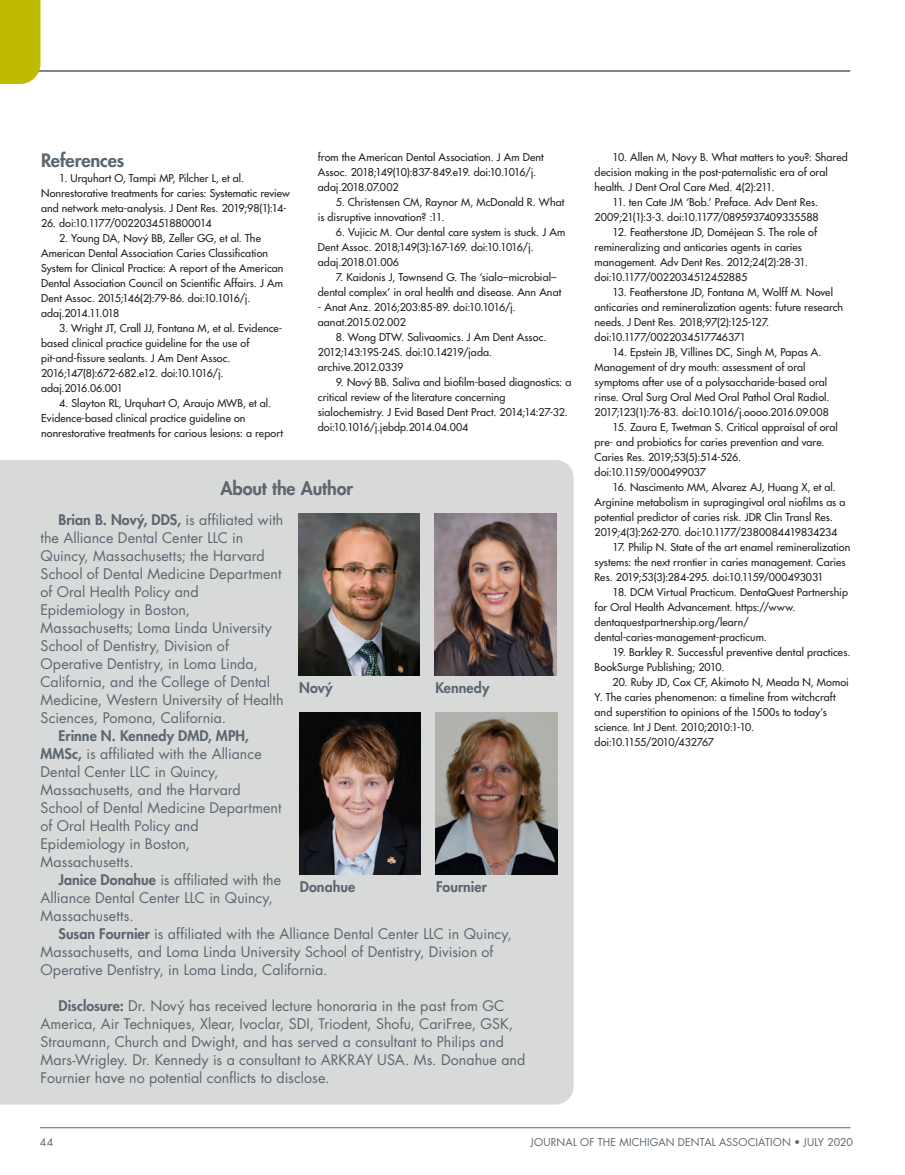
<style>
.page{position:relative;width:905px;height:1175px;background:#fff}
.page>*{position:absolute;margin:0;border:0;box-sizing:border-box;transform-origin:0 0}
.AUTHOR-Subhead{font:800 18px "Futura Std";letter-spacing:-.005em;color:#5b6670}
.Subhead{font:800 18px "Futura Std";letter-spacing:-.005em;color:#5a6670}
.New_text{font:14.25px/18px "Futura Std";letter-spacing:.005em;color:#5b6670}
.New_text-2{font:800 14.25px "Futura Std";letter-spacing:.005em;color:#5b6670}
.Text-References{font:500 10.5px/15px "Futura Std";letter-spacing:.005em;color:#231f20}
.FOLIO{font:10.5px "Futura Std";letter-spacing:.015em;color:#5a6670}
.s1{font-weight:800}
</style>
<div class="page">
<hr style="left:40px;top:1127px;width:810px;height:1px;background:#5a6670">
<hr style="left:0;top:70px;width:850px;height:1px;background:#5a6670">
<hr style="left:0;top:71px;width:850px;height:1px;background:#5a6670">
<div style="left:0;top:0;width:40px;height:84px;background:#bebb00"></div>
<div style="left:0;top:460px;width:573px;height:644px;background:#d8d9d9"></div>
<img style="left:434px;top:513px;width:122px;height:162px">
<img style="left:435px;top:712px;width:122px;height:162px">
<img style="left:298px;top:513px;width:122px;height:162px">
<img style="left:299px;top:713px;width:121px;height:162px">
<p class="Subhead" style="left:41px;top:149px;width:85px">References</p>
<p class="Text-References" style="left:41px;top:170px;width:250px;text-indent:18px">1. Urquhart O, Tampi MP, Pilcher L, et al.<br>Nonrestorative treatments for caries: Systematic review and network meta-analysis. J Dent Res. 2019;98(1):14-</p>
<p class="Text-References" style="left:41px;top:215px;width:172px">26. doi:10.1177/0022034518800014</p>
<p class="Text-References" style="left:41px;top:230px;width:244px;text-indent:18px">2. Young DA, Nový BB, Zeller GG, et al. The American Dental Association Caries Classification System for Clinical Practice: A report of the American Dental Association Council on Scientific Affairs. J Am Dent Assoc. 2015;146(2):79-86. doi:10.1016/j. adaj.2014.11.018</p>
<p class="Text-References" style="left:41px;top:320px;width:243px;text-indent:18px">3. Wright JT, Crall JJ, Fontana M, et al. Evidence&shy;based clinical practice guideline for the use of pit-and-fissure sealants. J Am Dent Assoc.<br>2016;147(8):672-682.e12. doi:10.1016/j. adaj.2016.06.001</p>
<p class="Text-References" style="left:41px;top:395px;width:243px;text-indent:18px">4. Slayton RL, Urquhart O, Araujo MWB, et al.<br>Evidence-based clinical practice guideline on nonrestorative treatments for carious lesions: a report</p>
<p class="Text-References" style="left:318px;top:149px;width:227px">from the American Dental Association. J Am Dent<br>Assoc. 2018;149(10):837-849.e19. doi:10.1016/j. adaj.2018.07.002</p>
<p class="Text-References" style="left:318px;top:194px;width:248px;text-indent:18px">5. Christensen CM, Raynor M, McDonald R. What is disruptive innovation? :11.</p>
<p class="Text-References" style="left:318px;top:224px;width:249px;text-indent:18px">6. Vujicic M. Our dental care system is stuck. J Am<br>Dent Assoc. 2018;149(3):167-169. doi:10.1016/j. adaj.2018.01.006</p>
<p class="Text-References" style="left:318px;top:269px;width:245px;text-indent:18px">7. Kaidonis J, Townsend G. The ‘sialo–microbial– dental complex’ in oral health and disease. Ann Anat</p>
<p class="Text-References" style="left:318px;top:299px;width:199px">- Anat Anz. 2016;203:85-89. doi:10.1016/j. aanat.2015.02.002</p>
<p class="Text-References" style="left:318px;top:329px;width:230px;text-indent:18px">8. Wong DTW. Salivaomics. J Am Dent Assoc.<br>2012;143:19S-24S. doi:10.14219/jada. archive.2012.0339</p>
<p class="Text-References" style="left:318px;top:374px;width:255px;text-indent:18px">9. Nový BB. Saliva and biofilm-based diagnostics: a critical review of the literature concerning sialochemistry. J Evid Based Dent Pract. 2014;14:27-32. doi:10.1016/j.jebdp.2014.04.004</p>
<p class="AUTHOR-Subhead" style="left:220px;top:477px;width:134px">About the Author</p>
<p class="New_text" style="left:41px;top:511px;width:244px;text-indent:18px"><span class="s1">Brian B. Nový, DDS,</span> is affiliated with the Alliance Dental Center LLC in Quincy, Massachusetts; the Harvard School of Dental Medicine Department of Oral Health Policy and Epidemiology in Boston, Massachusetts; Loma Linda University School of Dentistry, Division of Operative Dentistry, in Loma Linda, California, and the College of Dental Medicine, Western University of Health Sciences, Pomona, California.</p>
<p class="New_text" style="left:41px;top:727px;width:242px;text-indent:18px"><span class="s1">Erinne N. Kennedy DMD, MPH,<br>MMSc,</span> is affiliated with the Alliance<br>Dental Center LLC in Quincy,<br>Massachusetts, and the Harvard<br>School of Dental Medicine Department of Oral Health Policy and<br>Epidemiology in Boston,<br>Massachusetts.</p>
<p class="New_text" style="left:41px;top:871px;width:242px;text-indent:18px"><span class="s1">Janice Donahue</span> is affiliated with the<br>Alliance Dental Center LLC in Quincy,<br>Massachusetts.</p>
<p class="New_text" style="left:41px;top:925px;width:473px;text-indent:18px"><span class="s1">Susan Fournier</span> is affiliated with the Alliance Dental Center LLC in Quincy,<br>Massachusetts, and Loma Linda University School of Dentistry, Division of<br>Operative Dentistry, in Loma Linda, California.</p>
<p class="New_text" style="left:41px;top:997px;width:486px;text-indent:18px"><span class="s1">Disclosure:</span> Dr. Nový has received lecture honoraria in the past from GC America, Air Techniques, Xlear, Ivoclar, SDI, Triodent, Shofu, CariFree, GSK, Straumann, Church and Dwight, and has served a consultant to Philips and Mars-Wrigley. Dr. Kennedy is a consultant to ARKRAY USA. Ms. Donahue and Fournier have no potential conflicts to disclose.</p>
<p class="New_text-2" style="left:435px;top:678px;width:56px">Kennedy</p>
<p class="New_text-2" style="left:299px;top:678px;width:35px">Nový</p>
<p class="New_text-2" style="left:300px;top:878px;width:57px">Donahue</p>
<p class="New_text-2" style="left:436px;top:878px;width:52px">Fournier</p>
<p class="Text-References" style="left:594px;top:149px;width:255px;text-indent:18px">10. Allen M, Novy B. What matters to you?: Shared decision making in the post-paternalistic era of oral health. J Dent Oral Care Med. 4(2):211.</p>
<p class="Text-References" style="left:594px;top:194px;width:226px;text-align:right">11. ten Cate JM ‘Bob.’ Preface. Adv Dent Res.<br>2009;21(1):3-3. doi:10.1177/0895937409335588</p>
<p class="Text-References" style="left:594px;top:224px;width:224px;text-indent:18px">12. Featherstone JD, Doméjean S. The role of remineralizing and anticaries agents in caries management. Adv Dent Res. 2012;24(2):28-31. doi:10.1177/0022034512452885</p>
<p class="Text-References" style="left:594px;top:284px;width:250px;text-indent:18px">13. Featherstone JD, Fontana M, Wolff M. Novel anticaries and remineralization agents: future research needs. J Dent Res. 2018;97(2):125-127. doi:10.1177/0022034517746371</p>
<p class="Text-References" style="left:594px;top:344px;width:236px;text-indent:18px">14. Epstein JB, Villines DC, Singh M, Papas A.<br>Management of dry mouth: assessment of oral symptoms after use of a polysaccharide-based oral rinse. Oral Surg Oral Med Oral Pathol Oral Radiol.<br>2017;123(1):76-83. doi:10.1016/j.oooo.2016.09.008</p>
<p class="Text-References" style="left:594px;top:419px;width:245px;text-indent:18px">15. Zaura E, Twetman S. Critical appraisal of oral pre- and probiotics for caries prevention and vare.<br>Caries Res. 2019;53(5):514-526. doi:10.1159/000499037</p>
<p class="Text-References" style="left:594px;top:479px;width:252px;text-indent:18px">16. Nascimento MM, Alvarez AJ, Huang X, et al.<br>Arginine metabolism in supragingival oral niofilms as a potential predictor of caries risk. JDR Clin Transl Res.<br>2019;4(3):262-270. doi:10.1177/2380084419834234</p>
<p class="Text-References" style="left:594px;top:539px;width:257px;text-indent:18px">17. Philip N. State of the art enamel remineralization systems: the next rrontier in caries management. Caries<br>Res. 2019;53(3):284-295. doi:10.1159/000493031</p>
<p class="Text-References" style="left:594px;top:584px;width:255px;text-indent:18px">18. DCM Virtual Practicum. DentaQuest Partnership for Oral Health Advancement. https://www. dentaquestpartnership.org/learn/ dental-caries-management-practicum.</p>
<p class="Text-References" style="left:594px;top:644px;width:257px;text-indent:18px">19. Barkley R. Successful preventive dental practices.<br>BookSurge Publishing; 2010.</p>
<p class="Text-References" style="left:594px;top:674px;width:256px;text-indent:18px">20. Ruby JD, Cox CF, Akimoto N, Meada N, Momoi Y. The caries phenomenon: a timeline from witchcraft and superstition to opinions of the 1500s to today’s science. Int J Dent. 2010;2010:1-10. doi:10.1155/2010/432767</p>
<p class="FOLIO" style="left:40px;top:1135px;width:15px">44</p>
<p class="FOLIO" style="left:530px;top:1135px;width:324px">JOURNAL OF THE MICHIGAN DENTAL ASSOCIATION • JULY 2020</p>
</div>
